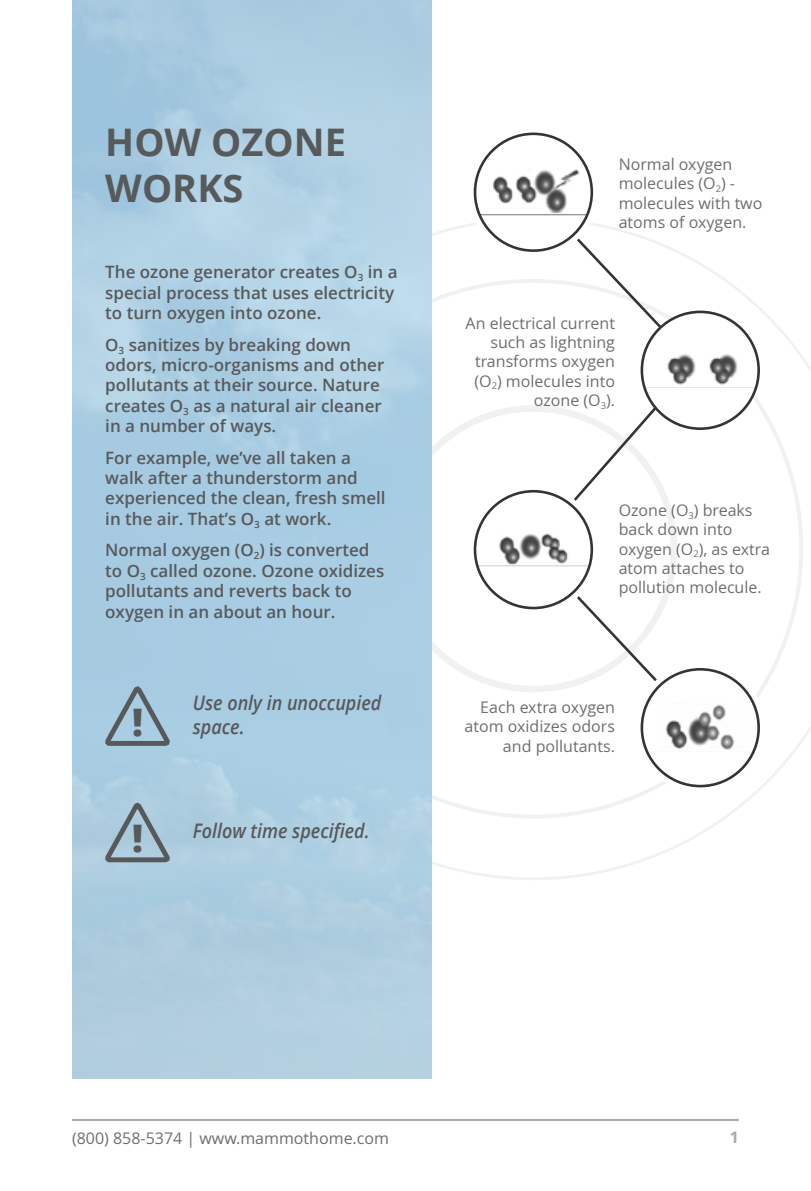
<style>
.page{position:relative;width:811px;height:1191px;background:#fff}
.page>*{position:absolute;margin:0;border:0;box-sizing:border-box;transform-origin:0 0}
.t1{font:700 38px/45.6px "Open Sans";color:#58595b}
.t2{font:800 38px "Open Sans";color:#58595b}
.t3{font:italic 600 20px/24px "Open Sans";color:#58595b;scale:.9 1}
.t4{font:600 17px/20.4px "Open Sans";color:#58595b}
.t5{font:16px/19.2px "Open Sans";color:#6d6e71}
.t6{font:700 16px "Open Sans";color:#a8aaad}
</style>
<div class="page">
<hr style="left:72px;top:1119px;width:667px;height:2px;background:#a7a9ac">
<svg style="left:431px;top:217px;width:380px;height:663px"></svg>
<div style="left:468px;top:127px;width:130px;height:130px;border:13px solid #fff;border-radius:50%"></div>
<svg style="left:530px;top:188px;width:174px;height:543px"></svg>
<div style="left:468px;top:485px;width:130px;height:130px;border:13px solid #fff;border-radius:50%"></div>
<div style="left:635px;top:663px;width:130px;height:129px;border:13px solid #fff;border-radius:50%"></div>
<div style="left:475px;top:134px;width:117px;height:117px;background:#fff;border-radius:50%"></div>
<img style="left:475px;top:169px;width:117px;height:46px">
<div style="left:474px;top:132px;width:119px;height:120px;border:3px solid #343433;border-radius:50%"></div>
<div style="left:475px;top:491px;width:117px;height:117px;background:#fff;border-radius:50%"></div>
<img style="left:475px;top:532px;width:117px;height:34px">
<div style="left:474px;top:490px;width:119px;height:119px;border:3px solid #343433;border-radius:50%"></div>
<div style="left:642px;top:312px;width:116px;height:117px;background:#fff;border-radius:50%"></div>
<img style="left:642px;top:353px;width:116px;height:35px">
<div style="left:640px;top:310px;width:120px;height:120px;border:3px solid #343433;border-radius:50%"></div>
<div style="left:642px;top:669px;width:116px;height:117px;background:#fff;border-radius:50%"></div>
<img style="left:642px;top:703px;width:116px;height:49px">
<div style="left:640px;top:668px;width:120px;height:119px;border:3px solid #343433;border-radius:50%"></div>
<svg style="left:101px;top:683px;width:69px;height:76px;background:#9ab8cb"></svg>
<svg style="left:101px;top:800px;width:69px;height:76px;background:#9eb8c8"></svg>
<h1 class="t1" style="left:105px;top:119px;width:242px">HOW OZONE<br>WORKS</h1>
<p class="t4" style="left:105px;top:261px;width:294px">The ozone generator creates O<sub>3</sub> in a special process that uses electricity to turn oxygen into ozone.</p>
<p class="t4" style="left:105px;top:334px;width:280px">O<sub>3</sub> sanitizes by breaking down odors, micro-organisms and other pollutants at their source. Nature creates O<sub>3</sub> as a natural air cleaner in a number of ways.</p>
<p class="t4" style="left:105px;top:447px;width:282px">For example, we’ve all taken a walk after a thunderstorm and experienced the clean, fresh smell in the air. That’s O<sub>3</sub> at work.</p>
<p class="t4" style="left:105px;top:539px;width:281px">Normal oxygen (O<sub>2</sub>) is converted to O<sub>3</sub> called ozone. Ozone oxidizes pollutants and reverts back to oxygen in an about an hour.</p>
<h1 class="t2" style="left:132px;top:693px;width:13px">!</h1>
<h1 class="t2" style="left:132px;top:809px;width:13px">!</h1>
<p class="t3" style="left:193px;top:690px;width:211px">Use only in unoccupied space.</p>
<p class="t3" style="left:193px;top:818px;width:198px">Follow time specified.</p>
<p class="t5" style="left:618px;top:155px;width:145px">Normal oxygen molecules (O<sub>2</sub>) - molecules with two atoms of oxygen.</p>
<p class="t5" style="left:465px;top:314px;width:151px;text-align:right">An electrical current such as lightning transforms oxygen (O<sub>2</sub>) molecules into ozone (O<sub>3</sub>).</p>
<p class="t5" style="left:618px;top:501px;width:153px">Ozone (O<sub>3</sub>) breaks back down into oxygen (O<sub>2</sub>), as extra atom attaches to pollution molecule.</p>
<p class="t5" style="left:464px;top:698px;width:152px;text-align:right">Each extra oxygen atom oxidizes odors and pollutants.</p>
<p class="t5" style="left:72px;top:1128px;width:318px">(800) 858-5374 | www.mammothome.com</p>
<p class="t6" style="left:730px;top:1126px;width:11px">1</p>
</div>
